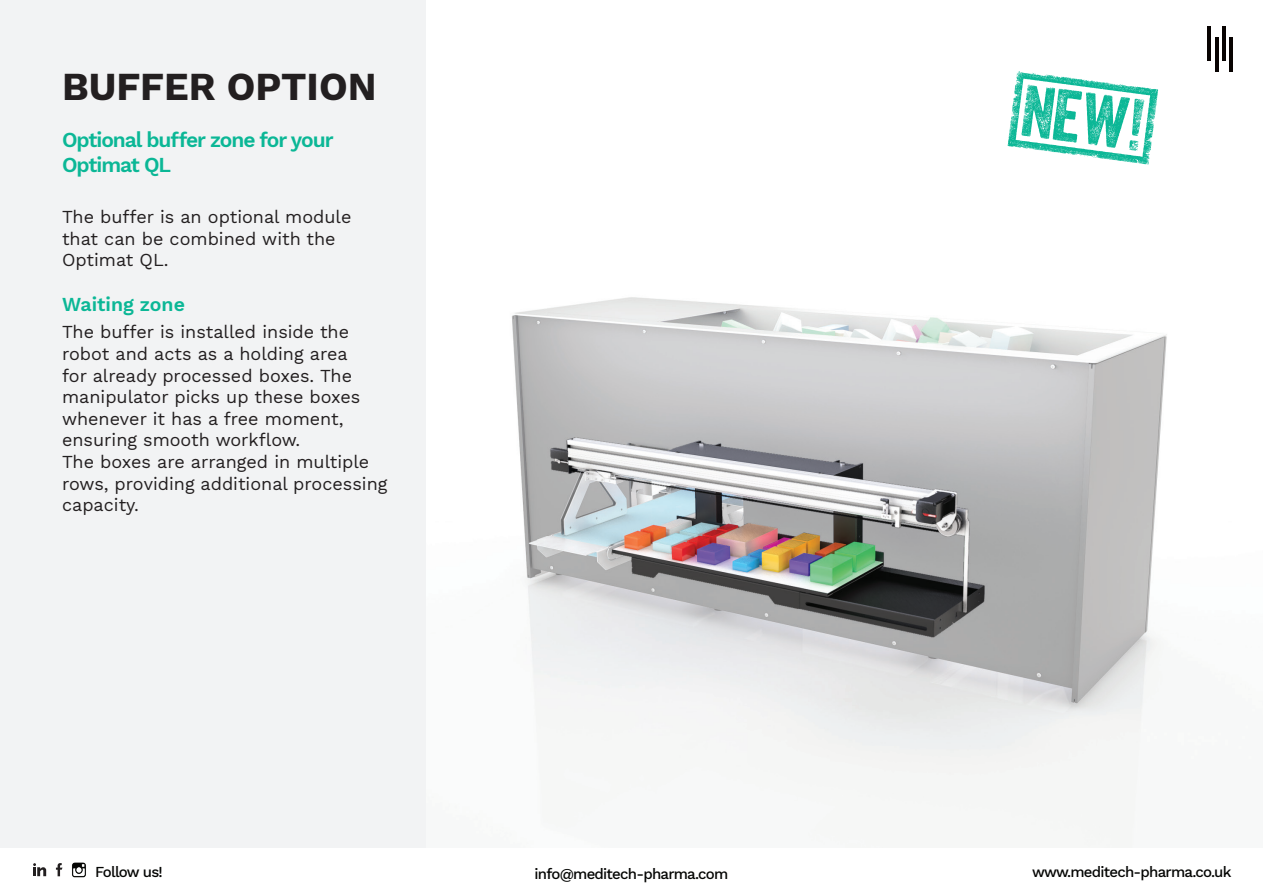
<style>
.page{position:relative;width:1263px;height:893px;background:#fff}
.page>*{position:absolute;margin:0;border:0;box-sizing:border-box;transform-origin:0 0}
.t1{font:700 39px "Work Sans";color:#231f20}
.t2{font:600 21px/25.2px "Work Sans";letter-spacing:-.05em;color:#0bb796}
.t3{font:600 19.5px "Work Sans";color:#0bb796}
.t4{font:18px/21.6px "Work Sans";color:#231f20}
.t5{font:500 15px "Work Sans";letter-spacing:-.05em;color:#040503}
</style>
<div class="page">
<img style="left:425px;top:49px;width:794px;height:799px">
<div style="left:0;top:0;width:425px;height:849px;background:#f2f3f4"></div>
<svg style="left:56px;top:863px;width:7px;height:13px"></svg>
<svg style="left:33px;top:863px;width:13px;height:13px"></svg>
<img style="left:72px;top:863px;width:14px;height:14px">
<svg style="left:1007px;top:71px;width:151px;height:93px"></svg>
<hr style="left:1229px;top:38px;width:4px;height:34px;background:#080302">
<hr style="left:1215px;top:38px;width:3px;height:34px;background:#080302">
<hr style="left:1222px;top:27px;width:4px;height:34px;background:#080302">
<hr style="left:1207px;top:27px;width:4px;height:34px;background:#080302">
<h1 class="t1" style="left:62px;top:57px;width:316px">BUFFER OPTION</h1>
<p class="t2" style="left:62px;top:126px;width:273px">Optional buffer zone for your<br>Optimat QL</p>
<p class="t4" style="left:62px;top:205px;width:291px">The buffer is an optional module that can be combined with the<br>Optimat QL.</p>
<p class="t3" style="left:62px;top:290px;width:124px">Waiting zone</p>
<p class="t4" style="left:62px;top:321px;width:327px">The buffer is installed inside the robot and acts as a holding area<br>for already processed boxes. The manipulator picks up these boxes whenever it has a free moment, ensuring smooth workflow.<br>The boxes are arranged in multiple rows, providing additional processing capacity.</p>
<p class="t5" style="left:95px;top:861px;width:69px">Follow us!</p>
<p class="t5" style="left:535px;top:862px;width:195px">info@meditech-pharma.com</p>
<p class="t5" style="left:1032px;top:860px;width:201px">www.meditech-pharma.co.uk</p>
</div>
